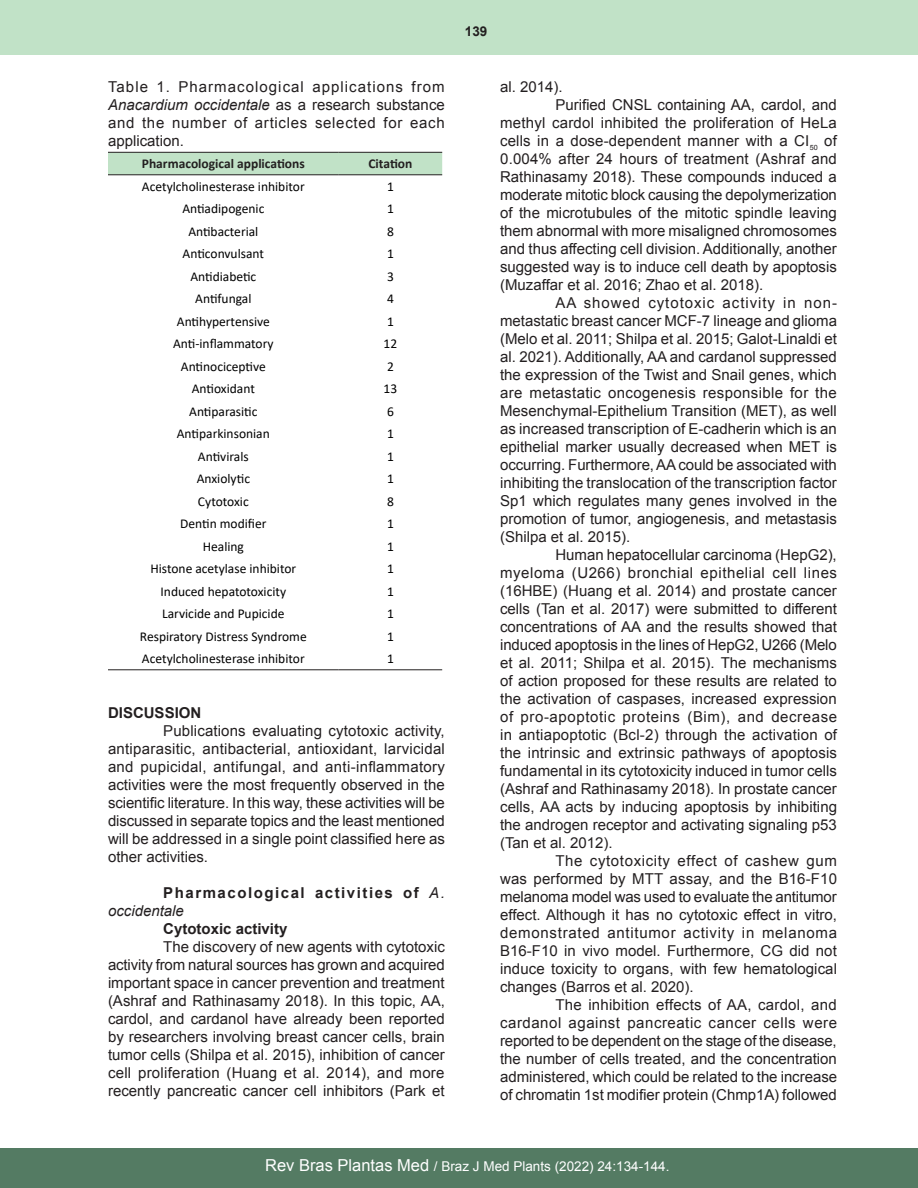
<style>
.page{position:relative;width:918px;height:1188px;background:#fff}
.page>*{position:absolute;margin:0;border:0;box-sizing:border-box;transform-origin:0 0}
.a-texto{font:15px/18px "Arial";color:#231f20;text-align:justify}
.a-texto-2{font:700 15px/18px "Arial";letter-spacing:.1em;color:#231f20}
.a-texto-3{font:700 15px "Arial";color:#231f20}
.t1{font:13.5px "Calibri";color:#000001}
.t2{font:13.5px "Arial";color:#fff}
.t3{font:700 13.5px "Calibri";color:#231f20}
.t4{font:700 13.5px "Arial";color:#231f20}
.s1{font-style:italic}
.s2{font-weight:400;font-style:italic}
.s3{font-size:16.5px}
</style>
<div class="page">
<div style="left:0;top:0;width:918px;height:55px;background:#c1e2c7"></div>
<div style="left:0;top:1148px;width:918px;height:40px;background:#547b63"></div>
<div style="left:108px;top:153px;width:334px;height:21px;background:#c1e2c7"></div>
<hr style="left:108px;top:152px;width:231px;height:1px;background:#231f20">
<hr style="left:339px;top:152px;width:103px;height:1px;background:#231f20">
<hr style="left:108px;top:174px;width:231px;height:1px;background:#231f20">
<hr style="left:339px;top:174px;width:103px;height:1px;background:#231f20">
<hr style="left:108px;top:669px;width:231px;height:1px;background:#231f20">
<hr style="left:339px;top:669px;width:103px;height:1px;background:#231f20">
<p class="a-texto" style="left:108px;top:78px;width:338px">Table 1. Pharmacological applications from <span class="s1">Anacardium occidentale</span> as a research substance and the number of articles selected for each application.</p>
<p class="t3" style="left:142px;top:154px;width:164px">Pharmacological applications</p>
<p class="t3" style="left:368px;top:154px;width:45px">Citation</p>
<p class="t1" style="left:142px;top:177px;width:164px">Acetylcholinesterase inhibitor</p>
<p class="t1" style="left:387px;top:177px;width:8px">1</p>
<p class="t1" style="left:182px;top:200px;width:84px">Antiadipogenic</p>
<p class="t1" style="left:387px;top:200px;width:8px">1</p>
<p class="t1" style="left:188px;top:222px;width:72px">Antibacterial</p>
<p class="t1" style="left:387px;top:222px;width:8px">8</p>
<p class="t1" style="left:183px;top:245px;width:83px">Anticonvulsant</p>
<p class="t1" style="left:387px;top:245px;width:8px">1</p>
<p class="t1" style="left:190px;top:267px;width:67px">Antidiabetic</p>
<p class="t1" style="left:387px;top:267px;width:8px">3</p>
<p class="t1" style="left:195px;top:290px;width:58px">Antifungal</p>
<p class="t1" style="left:387px;top:290px;width:8px">4</p>
<p class="t1" style="left:177px;top:312px;width:95px">Antihypertensive</p>
<p class="t1" style="left:387px;top:312px;width:8px">1</p>
<p class="t1" style="left:173px;top:335px;width:102px">Anti-inflammatory</p>
<p class="t1" style="left:384px;top:335px;width:15px">12</p>
<p class="t1" style="left:181px;top:357px;width:86px">Antinociceptive</p>
<p class="t1" style="left:387px;top:357px;width:8px">2</p>
<p class="t1" style="left:192px;top:380px;width:65px">Antioxidant</p>
<p class="t1" style="left:384px;top:380px;width:15px">13</p>
<p class="t1" style="left:189px;top:402px;width:70px">Antiparasitic</p>
<p class="t1" style="left:387px;top:402px;width:8px">6</p>
<p class="t1" style="left:177px;top:425px;width:95px">Antiparkinsonian</p>
<p class="t1" style="left:387px;top:425px;width:8px">1</p>
<p class="t1" style="left:198px;top:447px;width:52px">Antivirals</p>
<p class="t1" style="left:387px;top:447px;width:8px">1</p>
<p class="t1" style="left:197px;top:470px;width:55px">Anxiolytic</p>
<p class="t1" style="left:387px;top:470px;width:8px">1</p>
<p class="t1" style="left:198px;top:492px;width:52px">Cytotoxic</p>
<p class="t1" style="left:387px;top:492px;width:8px">8</p>
<p class="t1" style="left:180px;top:515px;width:88px">Dentin modifier</p>
<p class="t1" style="left:387px;top:515px;width:8px">1</p>
<p class="t1" style="left:203px;top:537px;width:43px">Healing</p>
<p class="t1" style="left:387px;top:537px;width:8px">1</p>
<p class="t1" style="left:150px;top:560px;width:147px">Histone acetylase inhibitor</p>
<p class="t1" style="left:387px;top:560px;width:8px">1</p>
<p class="t1" style="left:161px;top:582px;width:127px">Induced hepatotoxicity</p>
<p class="t1" style="left:387px;top:582px;width:8px">1</p>
<p class="t1" style="left:162px;top:605px;width:124px">Larvicide and Pupicide</p>
<p class="t1" style="left:387px;top:605px;width:8px">1</p>
<p class="t1" style="left:140px;top:627px;width:168px">Respiratory Distress Syndrome</p>
<p class="t1" style="left:387px;top:627px;width:8px">1</p>
<p class="t1" style="left:142px;top:650px;width:164px">Acetylcholinesterase inhibitor</p>
<p class="t1" style="left:387px;top:650px;width:8px">1</p>
<p class="a-texto-3" style="left:108px;top:703px;width:95px">DISCUSSION</p>
<p class="a-texto" style="left:108px;top:722px;width:339px;text-indent:55px">Publications evaluating cytotoxic activity, antiparasitic, antibacterial, antioxidant, larvicidal and pupicidal, antifungal, and anti-inflammatory activities were the most frequently observed in the scientific literature. In this way, these activities will be discussed in separate topics and the least mentioned will be addressed in a single point classified here as other activities.</p>
<p class="a-texto-2" style="left:108px;top:884px;width:338px;text-indent:55px">Pharmacological activities of <span class="s2">A. occidentale</span></p>
<p class="a-texto-3" style="left:163px;top:919px;width:126px">Cytotoxic activity</p>
<p class="a-texto" style="left:108px;top:938px;width:338px;text-indent:55px">The discovery of new agents with cytotoxic activity from natural sources has grown and acquired important space in cancer prevention and treatment (Ashraf and Rathinasamy 2018). In this topic, AA, cardol, and cardanol have already been reported by researchers involving breast cancer cells, brain tumor cells (Shilpa et al. 2015), inhibition of cancer cell proliferation (Huang et al. 2014), and more recently pancreatic cancer cell inhibitors (Park et</p>
<p class="t4" style="left:465px;top:22px;width:24px">139</p>
<p class="a-texto" style="left:500px;top:78px;width:64px">al. 2014).</p>
<p class="a-texto" style="left:500px;top:96px;width:338px;text-indent:55px">Purified CNSL containing AA, cardol, and methyl cardol inhibited the proliferation of HeLa cells in a dose-dependent manner with a CI<sub>50</sub> of 0.004% after 24 hours of treatment (Ashraf and Rathinasamy 2018). These compounds induced a moderate mitotic block causing the depolymerization of the microtubules of the mitotic spindle leaving them abnormal with more misaligned chromosomes and thus affecting cell division. Additionally, another suggested way is to induce cell death by apoptosis (Muzaffar et al. 2016; Zhao et al. 2018).</p>
<p class="a-texto" style="left:500px;top:294px;width:339px;text-indent:55px">AA showed cytotoxic activity in non&shy;metastatic breast cancer MCF-7 lineage and glioma (Melo et al. 2011; Shilpa et al. 2015; Galot-Linaldi et al. 2021). Additionally, AA and cardanol suppressed the expression of the Twist and Snail genes, which are metastatic oncogenesis responsible for the Mesenchymal-Epithelium Transition (MET), as well as increased transcription of E-cadherin which is an epithelial marker usually decreased when MET is occurring. Furthermore, AA could be associated with inhibiting the translocation of the transcription factor Sp1 which regulates many genes involved in the promotion of tumor, angiogenesis, and metastasis (Shilpa et al. 2015).</p>
<p class="a-texto" style="left:500px;top:546px;width:339px;text-indent:55px">Human hepatocellular carcinoma (HepG2), myeloma (U266) bronchial epithelial cell lines (16HBE) (Huang et al. 2014) and prostate cancer cells (Tan et al. 2017) were submitted to different concentrations of AA and the results showed that induced apoptosis in the lines of HepG2, U266 (Melo et al. 2011; Shilpa et al. 2015). The mechanisms of action proposed for these results are related to the activation of caspases, increased expression of pro-apoptotic proteins (Bim), and decrease in antiapoptotic (Bcl-2) through the activation of the intrinsic and extrinsic pathways of apoptosis fundamental in its cytotoxicity induced in tumor cells (Ashraf and Rathinasamy 2018). In prostate cancer cells, AA acts by inducing apoptosis by inhibiting the androgen receptor and activating signaling p53 (Tan et al. 2012).</p>
<p class="a-texto" style="left:500px;top:852px;width:338px;text-indent:55px">The cytotoxicity effect of cashew gum was performed by MTT assay, and the B16-F10 melanoma model was used to evaluate the antitumor effect. Although it has no cytotoxic effect in vitro, demonstrated antitumor activity in melanoma B16-F10 in vivo model. Furthermore, CG did not induce toxicity to organs, with few hematological changes (Barros et al. 2020).</p>
<p class="a-texto" style="left:500px;top:996px;width:339px;text-indent:55px">The inhibition effects of AA, cardol, and cardanol against pancreatic cancer cells were reported to be dependent on the stage of the disease, the number of cells treated, and the concentration administered, which could be related to the increase of chromatin 1st modifier protein (Chmp1A) followed</p>
<p class="t2" style="left:265px;top:1157px;width:406px"><span class="s3">Rev Bras Plantas Med</span> / Braz J Med Plants (2022) 24:134-144.</p>
</div>
